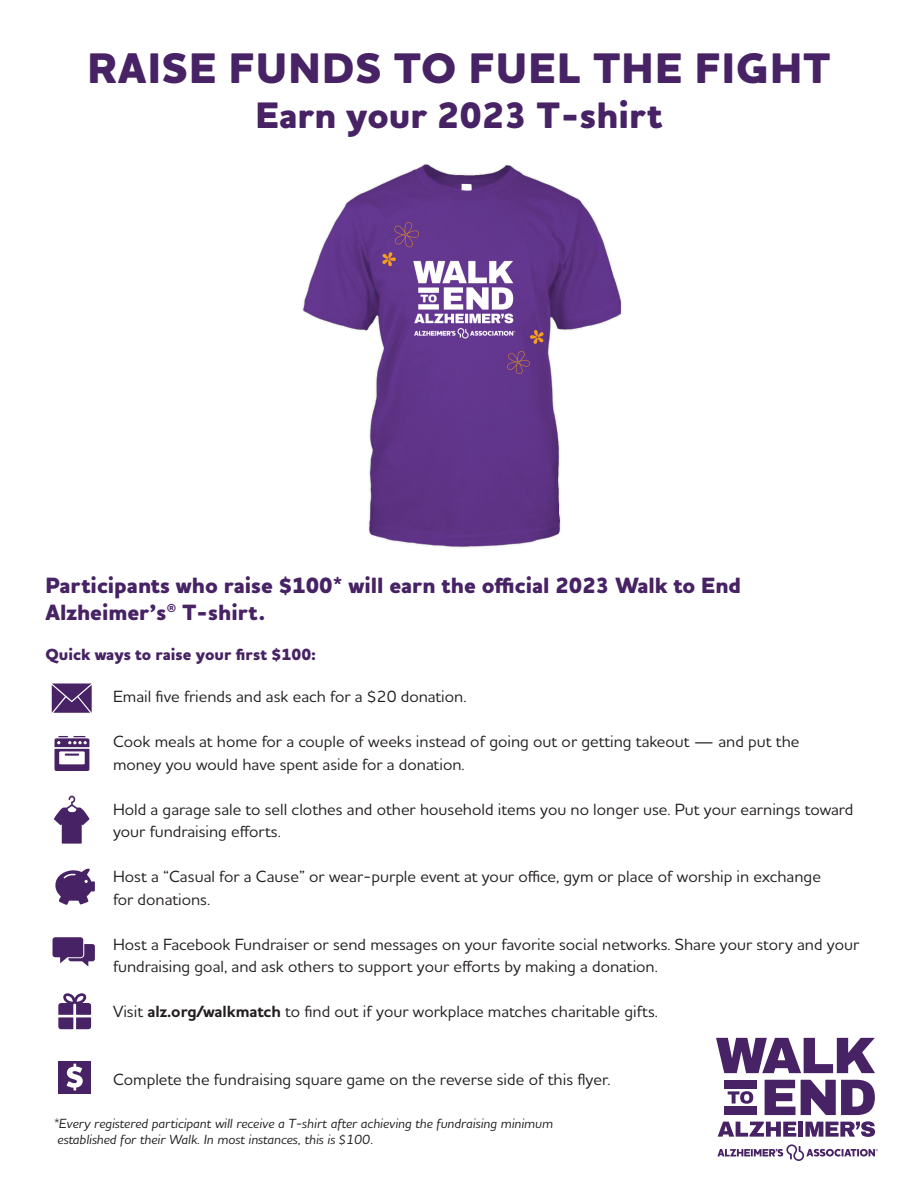
<style>
.page{position:relative;width:918px;height:1188px;background:#fff}
.page>*{position:absolute;margin:0;border:0;box-sizing:border-box;transform-origin:0 0}
.t1{font:800 43.5px "Houschka Alt Pro";letter-spacing:.03em;color:#472264}
.t2{font:800 37.5px "Houschka Alt Pro";color:#472264}
.t3{font:800 22.5px/27px "Houschka Alt Pro";color:#472264}
.t4{font:500 16.5px/22.5px "Houschka Alt Pro";color:#231f20}
.t5{font:800 16.5px "Houschka Alt Pro";color:#472264}
.t6{font:italic 500 13.5px/16.2px "Houschka Alt Pro";color:#231f20}
.s1{font-weight:700}
</style>
<div class="page">
<img style="left:303px;top:164px;width:319px;height:384px">
<svg style="left:52px;top:683px;width:40px;height:30px"></svg>
<svg style="left:53px;top:937px;width:42px;height:30px"></svg>
<svg style="left:58px;top:993px;width:33px;height:36px"></svg>
<div style="left:58px;top:1061px;width:33px;height:32px;background:#472264"></div>
<svg style="left:67px;top:1064px;width:16px;height:26px"></svg>
<svg style="left:55px;top:736px;width:34px;height:35px"></svg>
<svg style="left:54px;top:796px;width:36px;height:48px"></svg>
<svg style="left:728px;top:1091px;width:25px;height:13px"></svg>
<svg style="left:716px;top:1038px;width:159px;height:35px"></svg>
<svg style="left:718px;top:1122px;width:78px;height:15px"></svg>
<div style="left:798px;top:1122px;width:5px;height:15px;background:#472264"></div>
<svg style="left:805px;top:1121px;width:70px;height:16px"></svg>
<svg style="left:765px;top:1080px;width:30px;height:35px"></svg>
<svg style="left:801px;top:1080px;width:74px;height:35px"></svg>
<div style="left:724px;top:1080px;width:33px;height:8px;background:#472264"></div>
<div style="left:724px;top:1107px;width:33px;height:8px;background:#472264"></div>
<svg style="left:717px;top:1144px;width:161px;height:17px"></svg>
<svg style="left:55px;top:868px;width:40px;height:37px"></svg>
<h1 class="t1" style="left:88px;top:40px;width:744px">RAISE FUNDS TO FUEL THE FIGHT</h1>
<h2 class="t2" style="left:255px;top:90px;width:409px">Earn your 2023 T-shirt</h2>
<h3 class="t3" style="left:46px;top:573px;width:697px">Participants who raise $100* will earn the official 2023 Walk to End<br>Alzheimer’s® T-shirt.</h3>
<p class="t5" style="left:46px;top:644px;width:272px">Quick ways to raise your first $100:</p>
<p class="t4" style="left:113px;top:685px;width:355px">Email five friends and ask each for a $20 donation.</p>
<p class="t4" style="left:113px;top:730px;width:688px">Cook meals at home for a couple of weeks instead of going out or getting takeout — and put the money you would have spent aside for a donation.</p>
<p class="t4" style="left:113px;top:797px;width:742px">Hold a garage sale to sell clothes and other household items you no longer use. Put your earnings toward your fundraising efforts.</p>
<p class="t4" style="left:113px;top:865px;width:709px">Host a “Casual for a Cause” or wear-purple event at your office, gym or place of worship in exchange for donations.</p>
<p class="t4" style="left:113px;top:932px;width:748px">Host a Facebook Fundraiser or send messages on your favorite social networks. Share your story and your fundraising goal, and ask others to support your efforts by making a donation.</p>
<p class="t4" style="left:113px;top:1000px;width:546px">Visit <span class="s1">alz.org/walkmatch</span> to find out if your workplace matches charitable gifts.</p>
<p class="t4" style="left:113px;top:1067px;width:499px">Complete the fundraising square game on the reverse side of this flyer.</p>
<p class="t6" style="left:54px;top:1115px;width:501px">*Every registered participant will receive a T-shirt after achieving the fundraising minimum established for their Walk. In most instances, this is $100.</p>
</div>
